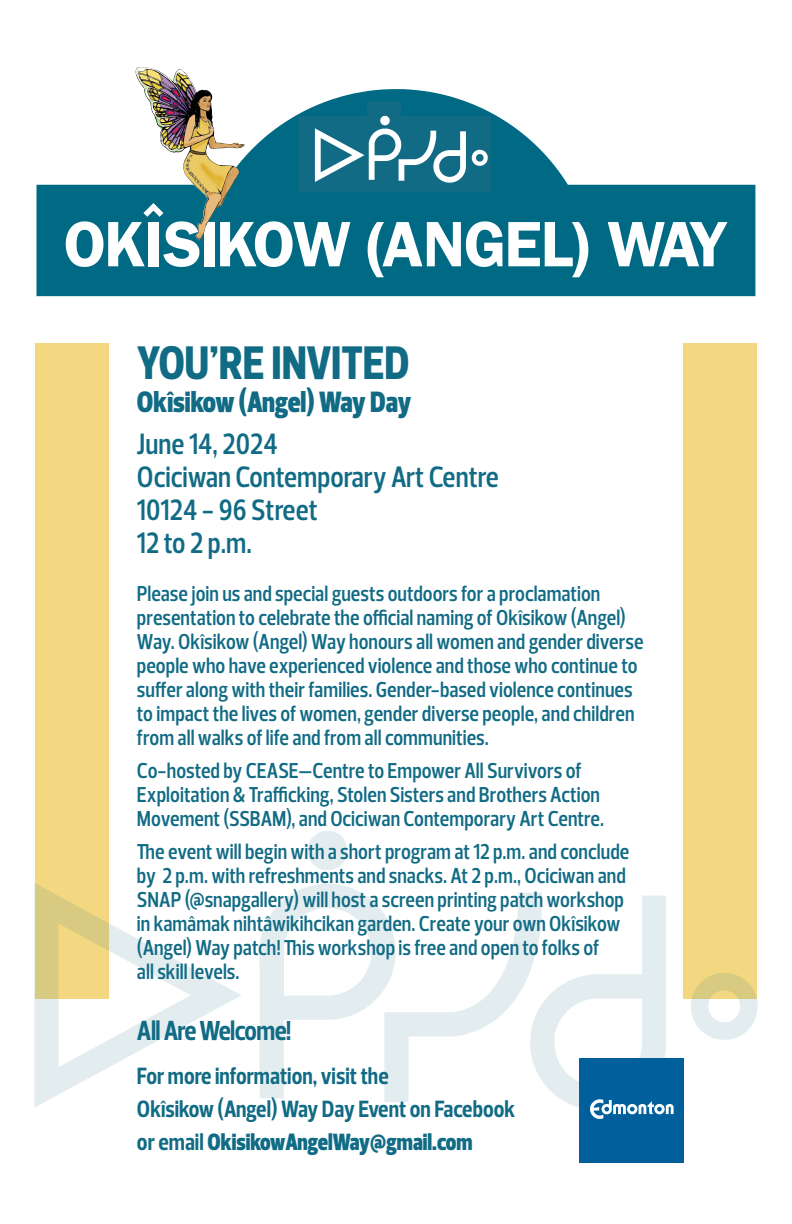
<style>
.page{position:relative;width:792px;height:1224px;background:#fff}
.page>*{position:absolute;margin:0;border:0;box-sizing:border-box;transform-origin:0 0}
.t1{font:800 48px "Prelo Condensed";color:#116b85}
.t2{font:600 30px/33px "Prelo Condensed";color:#116b85}
.t3{font:900 30px "Prelo Condensed";letter-spacing:-.01em;color:#116b85}
.t4{font:700 28px "Prelo Condensed";letter-spacing:-.02em;color:#116b85}
.t5{font:700 24px/33px "Prelo Condensed";color:#116b85}
.Body{font:600 22px/24px "Prelo Condensed";color:#116b85}
.s1{font-weight:700}
.s2{font-weight:900}
</style>
<div class="page">
<div style="left:35px;top:344px;width:74px;height:655px;background:#f3d881"></div>
<div style="left:683px;top:344px;width:74px;height:655px;background:#f3d881"></div>
<svg style="left:34px;top:883px;width:207px;height:225px"></svg>
<svg style="left:308px;top:831px;width:40px;height:39px"></svg>
<svg style="left:691px;top:973px;width:67px;height:67px"></svg>
<svg style="left:36px;top:69px;width:720px;height:228px"></svg>
<svg style="left:36px;top:89px;width:719px;height:207px;fill:#006a84"></svg>
<div style="left:204px;top:222px;width:10px;height:44px;background:#fff"></div>
<svg style="left:220px;top:221px;width:130px;height:46px"></svg>
<svg style="left:367px;top:221px;width:135px;height:56px"></svg>
<svg style="left:508px;top:222px;width:80px;height:55px"></svg>
<svg style="left:608px;top:222px;width:120px;height:44px"></svg>
<svg style="left:66px;top:203px;width:134px;height:64px"></svg>
<img style="left:135px;top:67px;width:41px;height:86px">
<div style="left:298px;top:116px;width:193px;height:76px;background:#116b85"></div>
<div style="left:368px;top:101px;width:33px;height:19px;background:#116b85"></div>
<svg style="left:301px;top:110px;width:190px;height:73px"></svg>
<div style="left:580px;top:1058px;width:104px;height:104px;background:#015f9c"></div>
<svg style="left:259px;top:884px;width:415px;height:235px"></svg>
<p class="t1" style="left:137px;top:333px;width:274px">YOU’RE INVITED</p>
<p class="t3" style="left:137px;top:384px;width:276px">Okîsikow (Angel) Way Day</p>
<p class="t2" style="left:137px;top:428px;width:142px">June 14, 2024</p>
<p class="t2" style="left:137px;top:461px;width:363px">Ociciwan Contemporary Art Centre<br>10124 - 96 Street<br>12 to 2 p.m.</p>
<p class="Body" style="left:137px;top:581px;width:508px">Please join us and special guests outdoors for a proclamation presentation to celebrate the official naming of Okîsikow (Angel)<br>Way. Okîsikow (Angel) Way honours all women and gender diverse people who have experienced violence and those who continue to suffer along with their families. Gender-based violence continues to impact the lives of women, gender diverse people, and children from all walks of life and from all communities.</p>
<p class="Body" style="left:137px;top:758px;width:469px">Co-hosted by CEASE—Centre to Empower All Survivors of<br>Exploitation &amp; Trafficking, Stolen Sisters and Brothers Action<br>Movement (SSBAM), and Ociciwan Contemporary Art Centre.</p>
<p class="Body" style="left:137px;top:839px;width:494px">The event will begin with a short program at 12 p.m. and conclude by 2 p.m. with refreshments and snacks. At 2 p.m., Ociciwan and SNAP (<span class="s1">@</span>snapgallery) will host a screen printing patch workshop in kamâmak nihtâwikihcikan garden. Create your own Okîsikow (Angel) Way patch! This workshop is free and open to folks of allskill levels.</p>
<p class="t4" style="left:137px;top:1013px;width:156px">All Are Welcome!</p>
<p class="t5" style="left:137px;top:1059px;width:380px">For more information, visit the<br>Okîsikow (Angel) Way Day Event on Facebook or email <span class="s2">OkisikowAngelWay@gmail.com</span></p>
</div>
